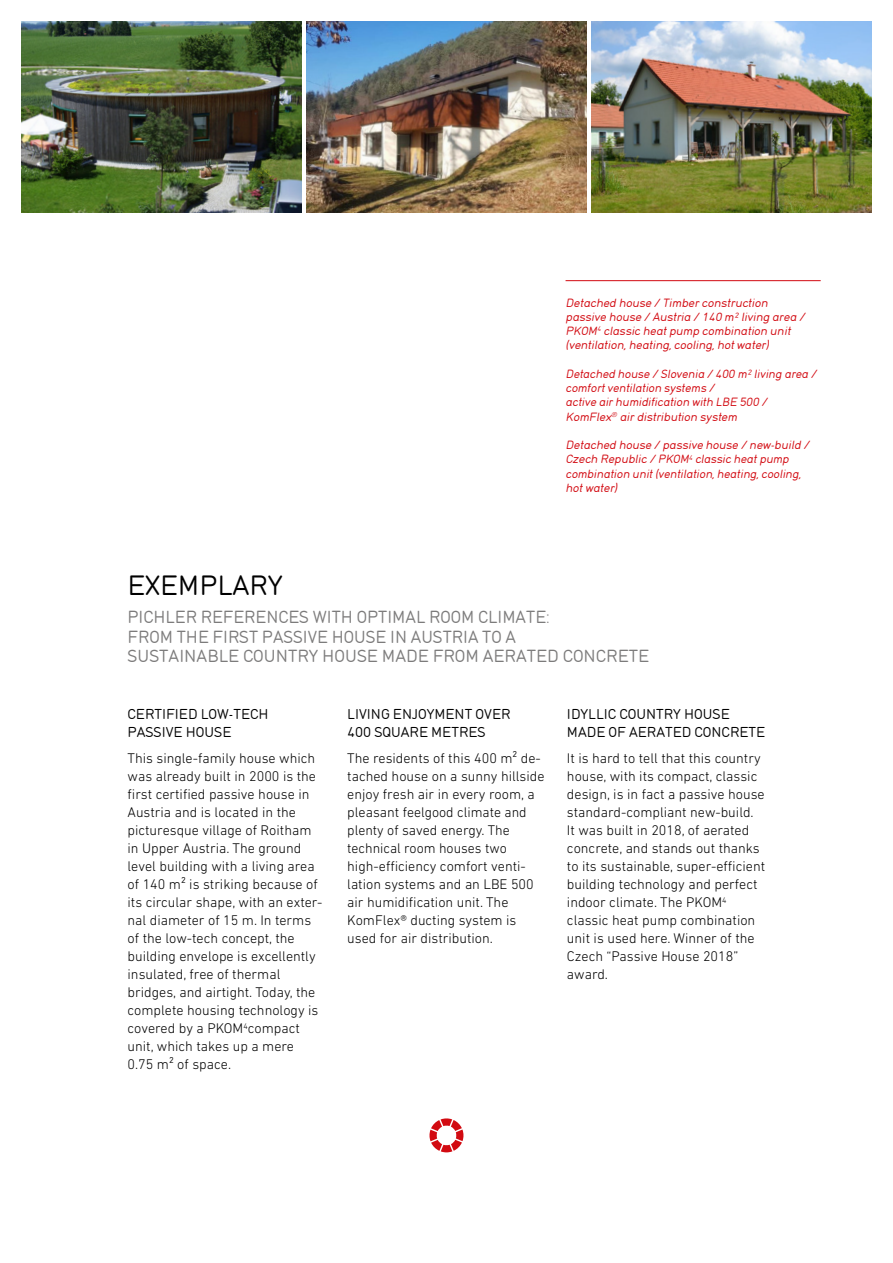
<style>
.page{position:relative;width:893px;height:1263px;background:#fff}
.page>*{position:absolute;margin:0;border:0;box-sizing:border-box;transform-origin:0 0}
.t1{font:26.25px "DIN17 SB";color:#000}
.t2{font:16.5px/19.5px "DIN17 SB";color:#7c7b7b}
.t3{font:300 14.25px/18px "DIN Next LT Pro";color:#000}
.t4{font:13.5px/18px "DIN17 SB";color:#000}
.t5{font:italic 11.25px/14.2px "DIN17 SB";color:#d20a11}
</style>
<div class="page">
<svg style="left:429px;top:1118px;width:34px;height:34px"></svg>
<hr style="left:566px;top:280px;width:255px;height:1px;background:#d20a11">
<img style="left:306px;top:21px;width:281px;height:192px">
<img style="left:591px;top:21px;width:281px;height:192px">
<img style="left:21px;top:21px;width:281px;height:192px">
<p class="t5" style="left:566px;top:295px;width:243px">Detached house / Timber construction passive house / Austria / 140 m² living area / PKOM<sup>4</sup> classic heatpump combination unit (ventilation,heating,cooling,hotwater)</p>
<p class="t5" style="left:566px;top:367px;width:255px">Detached house / Slovenia / 400 m² living area / comfortventilation systems /<br>active airhumidification with LBE 500 / KomFlex<sup>®</sup> air distribution system</p>
<p class="t5" style="left:566px;top:438px;width:248px">Detached house / passive house / new-build / Czech Republic / PKOM<sup>4</sup> classic heatpump combination unit(ventilation,heating,cooling, hotwater)</p>
<h1 class="t1" style="left:128px;top:570px;width:157px">EXEMPLARY</h1>
<p class="t2" style="left:128px;top:607px;width:523px">PICHLER REFERENCES WITH OPTIMAL ROOM CLIMATE:<br>FROM THE FIRST PASSIVE HOUSE IN AUSTRIA TO A<br>SUSTAINABLE COUNTRY HOUSE MADE FROM AERATED CONCRETE</p>
<p class="t4" style="left:128px;top:705px;width:142px">CERTIFIED LOW-TECH<br>PASSIVE HOUSE</p>
<p class="t3" style="left:128px;top:749px;width:197px">This single-family house which was already built in 2000 is the first certified passive house in<br>Austria and is located in the picturesque village of Roitham in Upper Austria. The ground level building with a living area of 140 m² is striking because of its circular shape, with an exter&shy;nal diameter of 15 m. In terms of the low-tech concept, the building envelope is excellently insulated, free of thermal bridges, and airtight. Today, the complete housing technology is covered by a PKOM<sup>4</sup>compact unit, which takes up a mere<br>0.75 m² of space.</p>
<p class="t4" style="left:347px;top:705px;width:165px">LIVING ENJOYMENT OVER<br>400 SQUARE METRES</p>
<p class="t3" style="left:347px;top:749px;width:199px">The residents of this 400 m² de&shy;tached house on a sunny hillside enjoy fresh air in every room, a pleasant feelgood climate and plenty of saved energy. The technical room houses two high-efficiency comfort venti&shy;lation systems and an LBE 500 air humidification unit. The<br>KomFlex® ducting system is used for air distribution.</p>
<p class="t4" style="left:567px;top:705px;width:200px">IDYLLIC COUNTRY HOUSE<br>MADE OF AERATED CONCRETE</p>
<p class="t3" style="left:567px;top:749px;width:200px">It is hard to tell that this country house, with its compact, classic design, is in fact a passive house standard-compliant new-build.<br>It was built in 2018, of aerated concrete, and stands out thanks to its sustainable, super-efficient building technology and perfect indoor climate. The PKOM<sup>4 </sup>classic heat pump combination unit is used here. Winner of the<br>Czech “Passive House 2018” award.</p>
</div>
